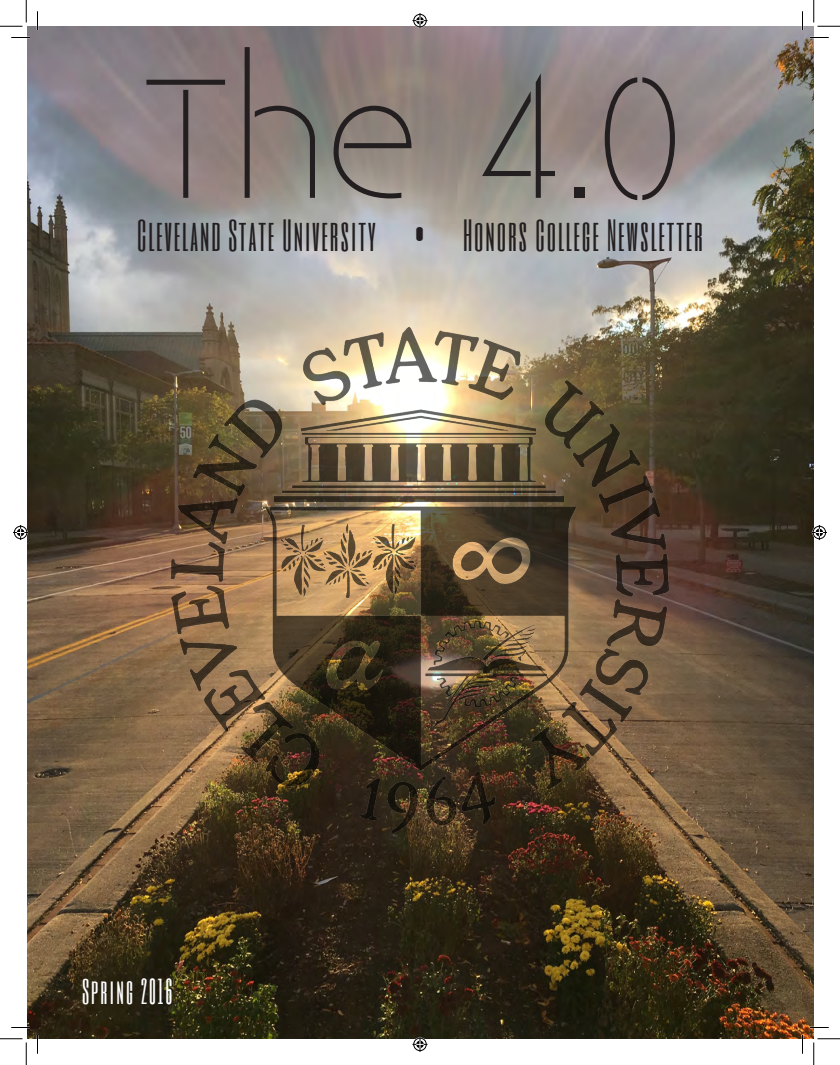
<style>
.page{position:relative;width:840px;height:1065px;background:#fff}
.page>*{position:absolute;margin:0;border:0;box-sizing:border-box;transform-origin:0 0}
.t1{font:300 168.75px "Existence Stencil";color:#231f20}
.t2{font:37.5px "Six Caps";letter-spacing:.05em;color:#231f20}
.t3{font:30px "Six Caps";letter-spacing:.075em;color:#fff}
</style>
<div class="page">
<img style="left:28px;top:26px;width:786px;height:1013px">
<img style="left:171px;top:327px;width:498px;height:506px">
<svg style="left:11px;top:37px;width:19px;height:1px"></svg>
<svg style="left:810px;top:37px;width:19px;height:1px"></svg>
<svg style="left:11px;top:1027px;width:19px;height:1px"></svg>
<svg style="left:810px;top:1027px;width:19px;height:1px"></svg>
<svg style="left:37px;top:11px;width:1px;height:19px"></svg>
<svg style="left:37px;top:1035px;width:1px;height:19px"></svg>
<svg style="left:802px;top:11px;width:1px;height:19px"></svg>
<svg style="left:802px;top:1035px;width:1px;height:19px"></svg>
<svg style="left:0;top:0;width:27px;height:27px"></svg>
<svg style="left:0;top:1039px;width:27px;height:26px"></svg>
<svg style="left:814px;top:0;width:26px;height:27px"></svg>
<svg style="left:814px;top:1039px;width:26px;height:26px"></svg>
<svg style="left:412px;top:13px;width:16px;height:15px"></svg>
<svg style="left:412px;top:1037px;width:16px;height:15px"></svg>
<svg style="left:13px;top:525px;width:15px;height:15px"></svg>
<svg style="left:812px;top:525px;width:15px;height:15px"></svg>
<p class="t1" style="left:138px;top:47px;width:549px">The 4.0</p>
<p class="t2" style="left:137px;top:210px;width:567px">Cleveland State University • Honors College Newsletter</p>
<p class="t3" style="left:82px;top:970px;width:92px">Spring 2016</p>
</div>
